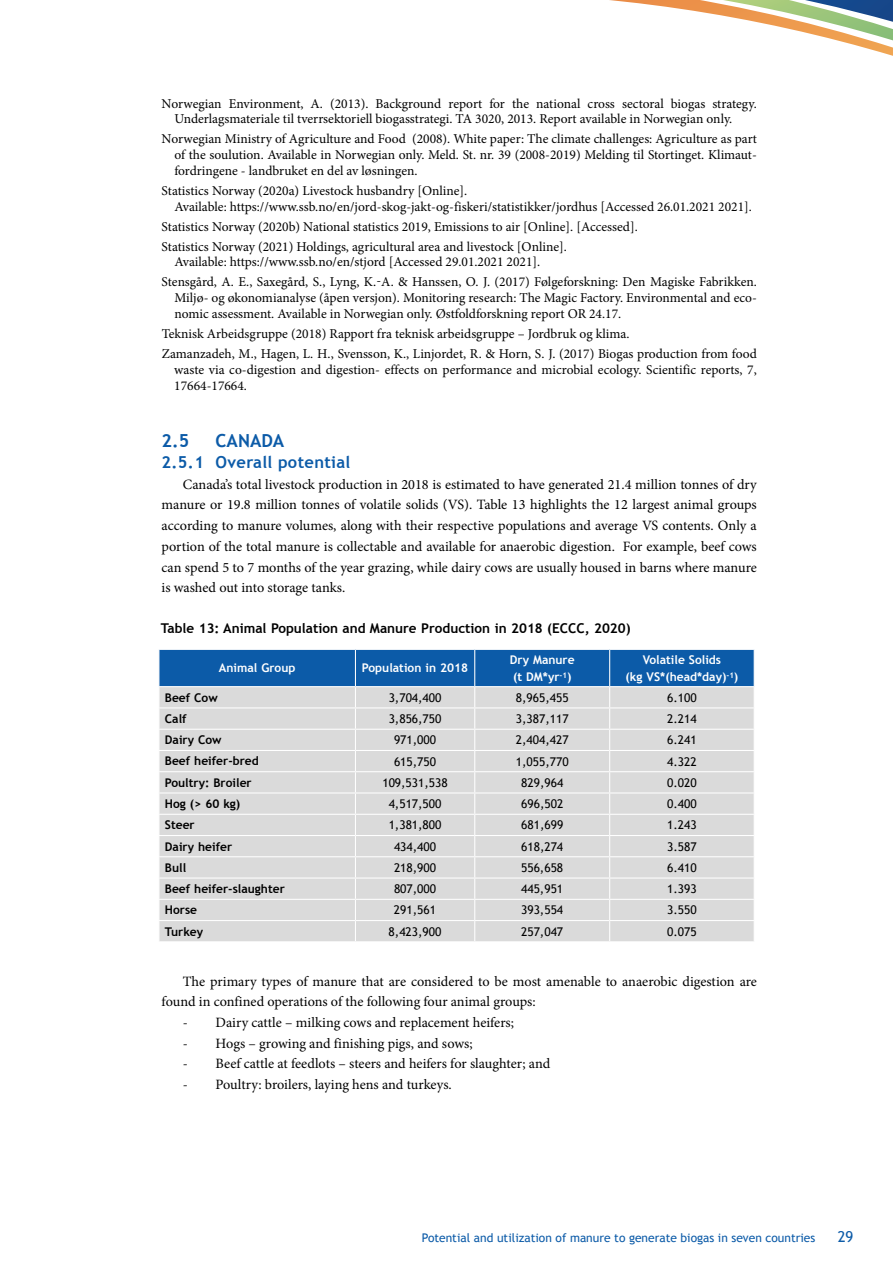
<style>
.page{position:relative;width:893px;height:1263px;background:#fff}
.page>*{position:absolute;margin:0;border:0;box-sizing:border-box;transform-origin:0 0}
.t1{font:700 18px "Trebuchet MS";color:#0c5ba8}
.t2{font:700 16.5px "Trebuchet MS";letter-spacing:.02em;color:#0c5ba8}
.t3{font:15px "Trebuchet MS";color:#0c5ba8}
.t4{font:14.25px/20.7px "Minion Pro";letter-spacing:-.005em;color:#000;text-align:justify}
.t5{font:13.5px/15.8px "Minion Pro";color:#000}
.t6{font:700 13.5px "Trebuchet MS";color:#000}
.t7{font:12px "Trebuchet MS";color:#000}
.t8{font:700 12px "Trebuchet MS";color:#000}
.t9{font:700 12px/16.5px "Trebuchet MS";color:#fff}
.t10{font:12px "Trebuchet MS";color:#0c5ba8}
</style>
<div class="page">
<svg style="left:609px;top:0;width:284px;height:56px"></svg>
<svg style="left:159px;top:649px;width:596px;height:292px;background:#c2ccd5"></svg>
<p class="t5" style="left:174px;top:95px;width:584px;text-indent:-13px">Norwegian Environment, A. (2013). Background report for the national cross sectoral biogas strategy.<br>Underlagsmateriale til tverrsektoriell biogasstrategi. TA 3020, 2013. Report available in Norwegian only.</p>
<p class="t5" style="left:174px;top:131px;width:584px;text-align:justify;text-indent:-13px">Norwegian Ministry of Agriculture and Food (2008). White paper: The climate challenges: Agriculture as part of the soulution. Available in Norwegian only. Meld. St. nr. 39 (2008-2019) Melding til Stortinget. Klimaut&shy;fordringene - landbruket en del av løsningen.</p>
<p class="t5" style="left:174px;top:183px;width:579px;text-indent:-13px">Statistics Norway (2020a) Livestock husbandry [Online].<br>Available: https://www.ssb.no/en/jord-skog-jakt-og-fiskeri/statistikker/jordhus [Accessed 26.01.2021 2021].</p>
<p class="t5" style="left:162px;top:216px;width:478px;line-height:20px">Statistics Norway (2020b) National statistics 2019, Emissions to air [Online]. [Accessed].<br>Statistics Norway (2021) Holdings, agricultural area and livestock [Online].</p>
<p class="t5" style="left:162px;top:252px;width:597px;line-height:20px;text-indent:13px">Available: https://www.ssb.no/en/stjord [Accessed 29.01.2021 2021].<br>Stensgård, A. E., Saxegård, S., Lyng, K.-A. &amp; Hanssen, O. J. (2017) Følgeforskning: Den Magiske Fabrikken.</p>
<p class="t5" style="left:174px;top:290px;width:584px">Miljø- og økonomianalyse (åpen versjon). Monitoring research: The Magic Factory. Environmental and eco&shy;nomic assessment. Available in Norwegian only. Østfoldforskning report OR 24.17.</p>
<p class="t5" style="left:162px;top:324px;width:597px;line-height:20px">Teknisk Arbeidsgruppe (2018) Rapport fra teknisk arbeidsgruppe – Jordbruk og klima.<br>Zamanzadeh, M., Hagen, L. H., Svensson, K., Linjordet, R. &amp; Horn, S. J. (2017) Biogas production from food</p>
<p class="t5" style="left:174px;top:362px;width:584px">waste via co-digestion and digestion- effects on performance and microbial ecology. Scientific reports, 7,<br>17664-17664.</p>
<h1 class="t1" style="left:162px;top:430px;width:29px">2.5</h1>
<h1 class="t1" style="left:216px;top:430px;width:70px">CANADA</h1>
<p class="t2" style="left:162px;top:452px;width:190px">2.5.1 Overall potential</p>
<p class="t4" style="left:162px;top:474px;width:597px;text-indent:21px">Canada’s total livestock production in 2018 is estimated to have generated 21.4 million tonnes of dry manure or 19.8 million tonnes of volatile solids (VS). Table 13 highlights the 12 largest animal groups according to manure volumes, along with their respective populations and average VS contents. Only a portion of the total manure is collectable and available for anaerobic digestion. For example, beef cows can spend 5 to 7 months of the year grazing, while dairy cows are usually housed in barns where manure is washed out into storage tanks.</p>
<p class="t6" style="left:161px;top:620px;width:471px">Table 13: Animal Population and Manure Production in 2018 (ECCC, 2020)</p>
<p class="t9" style="left:219px;top:660px;width:78px">Animal Group</p>
<p class="t9" style="left:362px;top:660px;width:108px">Population in 2018</p>
<p class="t9" style="left:510px;top:652px;width:66px">Dry Manure (t DM*yr<sup>-1</sup>)</p>
<p class="t9" style="left:626px;top:652px;width:114px;text-align:center">Volatile Solids<br>(kg VS*(head*day)<sup>-1</sup>)</p>
<p class="t8" style="left:165px;top:690px;width:54px">Beef Cow</p>
<p class="t7" style="left:389px;top:690px;width:54px">3,704,400</p>
<p class="t7" style="left:516px;top:690px;width:54px">8,965,455</p>
<p class="t7" style="left:667px;top:690px;width:31px">6.100</p>
<p class="t8" style="left:165px;top:711px;width:23px">Calf</p>
<p class="t7" style="left:389px;top:712px;width:54px">3,856,750</p>
<p class="t7" style="left:516px;top:712px;width:54px">3,387,117</p>
<p class="t7" style="left:667px;top:712px;width:31px">2.214</p>
<p class="t8" style="left:165px;top:732px;width:58px">Dairy Cow</p>
<p class="t7" style="left:394px;top:733px;width:44px">971,000</p>
<p class="t7" style="left:516px;top:733px;width:54px">2,404,427</p>
<p class="t7" style="left:667px;top:733px;width:31px">6.241</p>
<p class="t8" style="left:165px;top:753px;width:95px">Beef heifer-bred</p>
<p class="t7" style="left:394px;top:754px;width:44px">615,750</p>
<p class="t7" style="left:516px;top:754px;width:54px">1,055,770</p>
<p class="t7" style="left:667px;top:754px;width:31px">4.322</p>
<p class="t8" style="left:165px;top:775px;width:88px">Poultry: Broiler</p>
<p class="t7" style="left:382px;top:775px;width:67px">109,531,538</p>
<p class="t7" style="left:521px;top:775px;width:44px">829,964</p>
<p class="t7" style="left:667px;top:775px;width:31px">0.020</p>
<p class="t8" style="left:165px;top:796px;width:77px">Hog (&gt; 60 kg)</p>
<p class="t7" style="left:389px;top:797px;width:54px">4,517,500</p>
<p class="t7" style="left:521px;top:797px;width:44px">696,502</p>
<p class="t7" style="left:667px;top:797px;width:31px">0.400</p>
<p class="t8" style="left:165px;top:817px;width:31px">Steer</p>
<p class="t7" style="left:389px;top:818px;width:54px">1,381,800</p>
<p class="t7" style="left:521px;top:818px;width:44px">681,699</p>
<p class="t7" style="left:667px;top:818px;width:31px">1.243</p>
<p class="t8" style="left:165px;top:839px;width:69px">Dairy heifer</p>
<p class="t7" style="left:394px;top:839px;width:44px">434,400</p>
<p class="t7" style="left:521px;top:839px;width:44px">618,274</p>
<p class="t7" style="left:667px;top:839px;width:31px">3.587</p>
<p class="t8" style="left:165px;top:860px;width:23px">Bull</p>
<p class="t7" style="left:394px;top:860px;width:44px">218,900</p>
<p class="t7" style="left:521px;top:860px;width:44px">556,658</p>
<p class="t7" style="left:667px;top:860px;width:31px">6.410</p>
<p class="t8" style="left:165px;top:881px;width:121px">Beef heifer-slaughter</p>
<p class="t7" style="left:394px;top:882px;width:44px">807,000</p>
<p class="t7" style="left:521px;top:882px;width:44px">445,951</p>
<p class="t7" style="left:667px;top:882px;width:31px">1.393</p>
<p class="t8" style="left:165px;top:902px;width:34px">Horse</p>
<p class="t7" style="left:394px;top:903px;width:44px">291,561</p>
<p class="t7" style="left:521px;top:903px;width:44px">393,554</p>
<p class="t7" style="left:667px;top:903px;width:31px">3.550</p>
<p class="t8" style="left:165px;top:924px;width:40px">Turkey</p>
<p class="t7" style="left:389px;top:924px;width:54px">8,423,900</p>
<p class="t7" style="left:521px;top:924px;width:44px">257,047</p>
<p class="t7" style="left:667px;top:924px;width:31px">0.075</p>
<p class="t4" style="left:162px;top:971px;width:597px;text-indent:21px">The primary types of manure that are considered to be most amenable to anaerobic digestion are found in confined operations of the following four animal groups:</p>
<p class="t4" style="left:183px;top:1012px;width:333px">- Dairy cattle – milking cows and replacement heifers;</p>
<p class="t4" style="left:183px;top:1033px;width:291px">- Hogs – growing and finishing pigs, and sows;</p>
<p class="t4" style="left:183px;top:1054px;width:369px">- Beef cattle at feedlots – steers and heifers for slaughter; and</p>
<p class="t4" style="left:183px;top:1074px;width:270px">- Poultry: broilers, laying hens and turkeys.</p>
<p class="t10" style="left:422px;top:1231px;width:395px">Potential and utilization of manure to generate biogas in seven countries</p>
<p class="t3" style="left:838px;top:1228px;width:17px">29</p>
</div>
